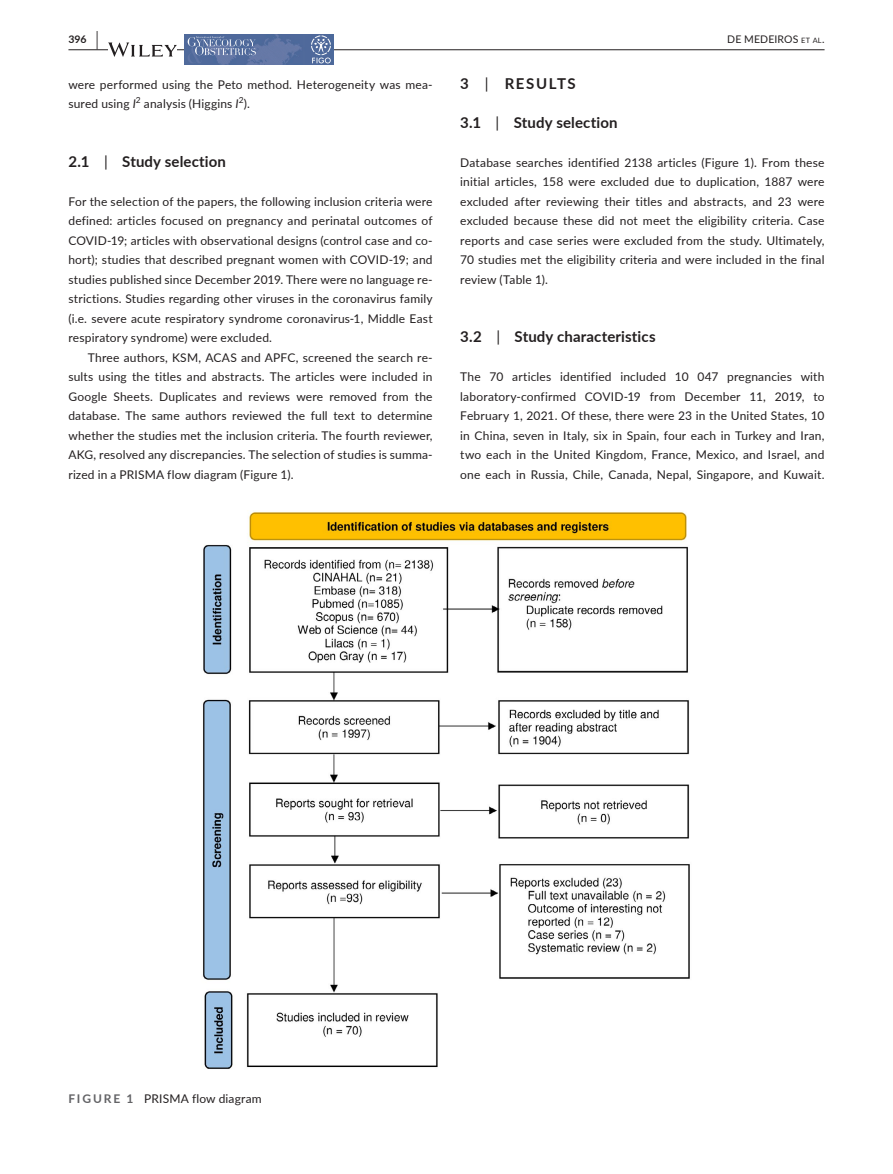
<style>
.page{position:relative;width:893px;height:1174px;background:#fff}
.page>*{position:absolute;margin:0;border:0;box-sizing:border-box;transform-origin:0 0}
.t1{font:700 15px "Lato";letter-spacing:.01em;color:#231f20}
.t2{font:700 15px "Lato";letter-spacing:.105em;color:#231f20}
.t3{font:12px/19.5px "Lato";letter-spacing:.015em;color:#231f20;text-align:justify}
.t4{font:10.5px "Lato";letter-spacing:.015em;color:#231f20}
.t5{font:700 10.5px "Lato";color:#231f20}
.s1{font-size:19.5px}
.s2{font-size:7.35px}
.s3{font-style:italic}
.s4{font-weight:400}
.s5{font-weight:700;color:#636366}
</style>
<div class="page">
<hr style="left:68px;top:49px;width:756px;height:1px;background:#231f20">
<svg style="left:108px;top:42px;width:69px;height:15px"></svg>
<img style="left:185px;top:35px;width:149px;height:30px">
<svg style="left:188px;top:36px;width:68px;height:27px;background:#687ea9"></svg>
<svg style="left:311px;top:35px;width:20px;height:28px"></svg>
<img style="left:203px;top:512px;width:487px;height:557px">
<p class="t5" style="left:68px;top:31px;width:31px">396 <span class="s1">|</span></p>
<p class="t4" style="left:727px;top:31px;width:99px">DE MEDEIROS <span class="s2">et al</span>.</p>
<p class="t3" style="left:68px;top:74px;width:366px">were performed using the Peto method. Heterogeneity was mea&shy;sured using <span class="s3">I</span><sup>2</sup> analysis (Higgins <span class="s3">I</span><sup>2</sup>).</p>
<p class="t2" style="left:460px;top:72px;width:117px">3 <span class="s4">|</span> RESULTS</p>
<p class="t1" style="left:460px;top:111px;width:159px">3.1 <span class="s4">|</span> Study selection</p>
<p class="t3" style="left:460px;top:152px;width:366px">Database searches identified 2138 articles (Figure 1). From these initial articles, 158 were excluded due to duplication, 1887 were excluded after reviewing their titles and abstracts, and 23 were excluded because these did not meet the eligibility criteria. Case reports and case series were excluded from the study. Ultimately, 70 studies met the eligibility criteria and were included in the final review (Table 1).</p>
<p class="t1" style="left:68px;top:150px;width:159px">2.1 <span class="s4">|</span> Study selection</p>
<p class="t3" style="left:68px;top:191px;width:366px">For the selection of the papers, the following inclusion criteria were defined: articles focused on pregnancy and perinatal outcomes of COVID-19; articles with observational designs (control case and co&shy;hort); studies that described pregnant women with COVID-19; and studies published since December 2019. There were no language re&shy;strictions. Studies regarding other viruses in the coronavirus family (i.e. severe acute respiratory syndrome coronavirus-1, Middle East respiratory syndrome) were excluded.</p>
<p class="t3" style="left:68px;top:347px;width:366px;text-indent:20px">Three authors, KSM, ACAS and APFC, screened the search re&shy;sults using the titles and abstracts. The articles were included in Google Sheets. Duplicates and reviews were removed from the database. The same authors reviewed the full text to determine whether the studies met the inclusion criteria. The fourth reviewer, AKG, resolved any discrepancies. The selection of studies is summa&shy;rized in a PRISMA flow diagram (Figure 1).</p>
<p class="t1" style="left:460px;top:326px;width:197px">3.2 <span class="s4">|</span> Study characteristics</p>
<p class="t3" style="left:460px;top:366px;width:366px">The 70 articles identified included 10 047 pregnancies with laboratory-confirmed COVID-19 from December 11, 2019, to February 1, 2021. Of these, there were 23 in the United States, 10 in China, seven in Italy, six in Spain, four each in Turkey and Iran, two each in the United Kingdom, France, Mexico, and Israel, and one each in Russia, Chile, Canada, Nepal, Singapore, and Kuwait.</p>
<p class="t3" style="left:68px;top:1088px;width:195px"><span class="s5">FIGURE 1</span> PRISMA flow diagram</p>
</div>
